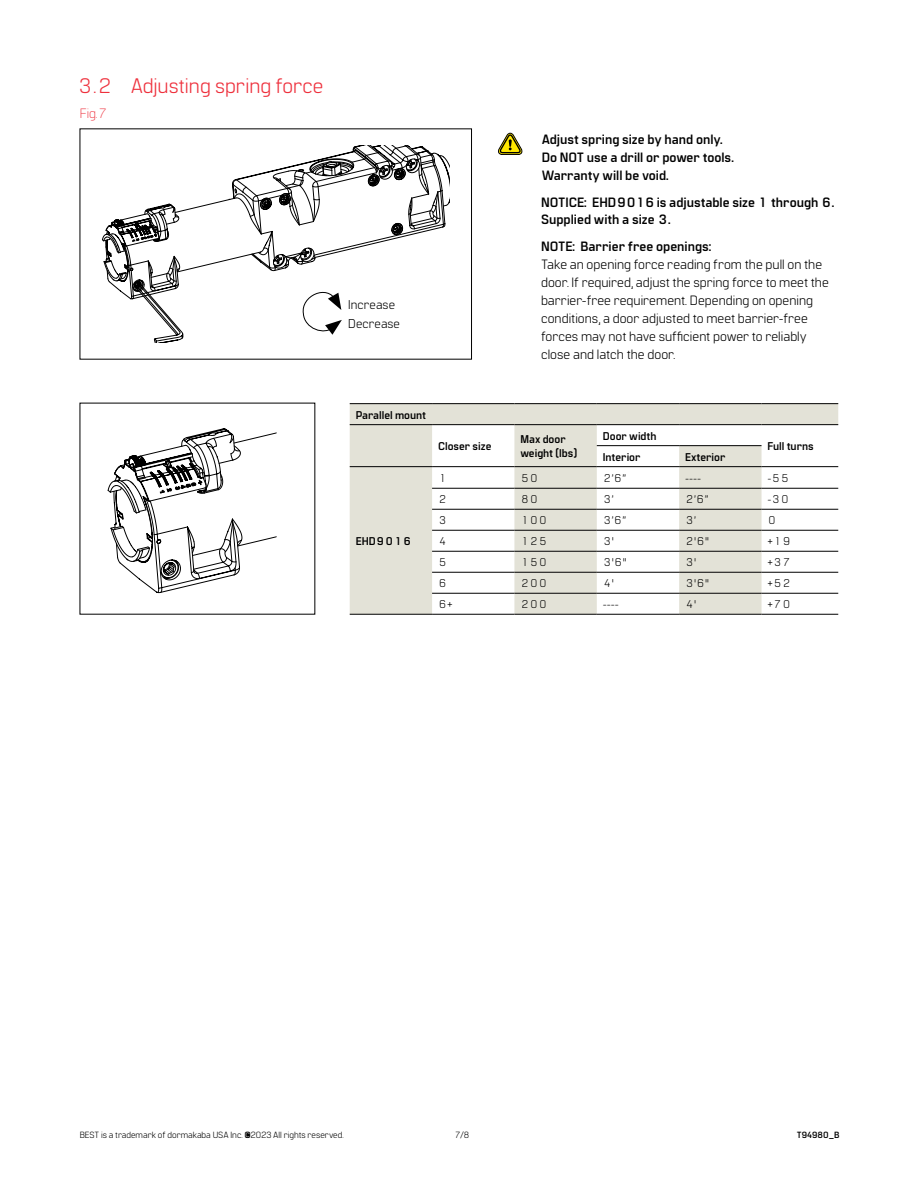
<style>
.page{position:relative;width:918px;height:1188px;background:#fff}
.page>*{position:absolute;margin:0;border:0;box-sizing:border-box;transform-origin:0 0}
.t1{font:21px "Manifold CF";color:#ee303c}
.t2{font:13.5px/18px "Manifold CF";color:#000}
.t3{font:700 13.5px/18px "Manifold CF";color:#000}
.t4{font:300 13.5px "Manifold CF";color:#ee303c}
.t5{font:12.75px/19.4px "Manifold CF";color:#000}
.t6{font:11.25px "Manifold CF";color:#000}
.t7{font:700 11.25px/14.2px "Manifold CF";color:#000}
.t8{font:9px "Manifold CF";color:#000}
.t9{font:700 9px "Manifold CF";color:#000}
</style>
<div class="page">
<svg style="left:350px;top:404px;width:488px;height:210px;fill:#e3e2d7"></svg>
<hr style="left:350px;top:403px;width:82px;height:1px;background:#000">
<hr style="left:432px;top:403px;width:82px;height:1px;background:#000">
<hr style="left:514px;top:403px;width:83px;height:1px;background:#000">
<hr style="left:597px;top:403px;width:82px;height:1px;background:#000">
<hr style="left:679px;top:403px;width:83px;height:1px;background:#000">
<hr style="left:762px;top:403px;width:76px;height:1px;background:#000">
<hr style="left:350px;top:424px;width:82px;height:1px;background:#000">
<hr style="left:432px;top:424px;width:82px;height:1px;background:#000">
<hr style="left:514px;top:424px;width:83px;height:1px;background:#000">
<hr style="left:597px;top:424px;width:82px;height:1px;background:#000">
<hr style="left:679px;top:424px;width:83px;height:1px;background:#000">
<hr style="left:762px;top:424px;width:76px;height:1px;background:#000">
<hr style="left:597px;top:445px;width:82px;height:1px;background:#000">
<hr style="left:679px;top:445px;width:83px;height:1px;background:#000">
<hr style="left:350px;top:466px;width:82px;height:1px;background:#000">
<hr style="left:350px;top:614px;width:82px;height:1px;background:#000">
<hr style="left:432px;top:466px;width:82px;height:1px;background:#000">
<hr style="left:514px;top:466px;width:83px;height:1px;background:#000">
<hr style="left:597px;top:466px;width:82px;height:1px;background:#000">
<hr style="left:679px;top:466px;width:83px;height:1px;background:#000">
<hr style="left:762px;top:466px;width:76px;height:1px;background:#000">
<hr style="left:432px;top:488px;width:82px;height:1px;background:#000">
<hr style="left:514px;top:488px;width:83px;height:1px;background:#000">
<hr style="left:597px;top:488px;width:82px;height:1px;background:#000">
<hr style="left:679px;top:488px;width:83px;height:1px;background:#000">
<hr style="left:762px;top:488px;width:76px;height:1px;background:#000">
<hr style="left:432px;top:509px;width:82px;height:1px;background:#000">
<hr style="left:514px;top:509px;width:83px;height:1px;background:#000">
<hr style="left:597px;top:509px;width:82px;height:1px;background:#000">
<hr style="left:679px;top:509px;width:83px;height:1px;background:#000">
<hr style="left:762px;top:509px;width:76px;height:1px;background:#000">
<hr style="left:432px;top:530px;width:82px;height:1px;background:#000">
<hr style="left:514px;top:530px;width:83px;height:1px;background:#000">
<hr style="left:597px;top:530px;width:82px;height:1px;background:#000">
<hr style="left:679px;top:530px;width:83px;height:1px;background:#000">
<hr style="left:762px;top:530px;width:76px;height:1px;background:#000">
<hr style="left:432px;top:551px;width:82px;height:1px;background:#000">
<hr style="left:514px;top:551px;width:83px;height:1px;background:#000">
<hr style="left:597px;top:551px;width:82px;height:1px;background:#000">
<hr style="left:679px;top:551px;width:83px;height:1px;background:#000">
<hr style="left:762px;top:551px;width:76px;height:1px;background:#000">
<hr style="left:432px;top:572px;width:82px;height:1px;background:#000">
<hr style="left:514px;top:572px;width:83px;height:1px;background:#000">
<hr style="left:597px;top:572px;width:82px;height:1px;background:#000">
<hr style="left:679px;top:572px;width:83px;height:1px;background:#000">
<hr style="left:762px;top:572px;width:76px;height:1px;background:#000">
<hr style="left:432px;top:593px;width:82px;height:1px;background:#000">
<hr style="left:514px;top:593px;width:83px;height:1px;background:#000">
<hr style="left:597px;top:593px;width:82px;height:1px;background:#000">
<hr style="left:679px;top:593px;width:83px;height:1px;background:#000">
<hr style="left:762px;top:593px;width:76px;height:1px;background:#000">
<hr style="left:432px;top:614px;width:82px;height:1px;background:#000">
<hr style="left:514px;top:614px;width:83px;height:1px;background:#000">
<hr style="left:597px;top:614px;width:82px;height:1px;background:#000">
<hr style="left:679px;top:614px;width:83px;height:1px;background:#000">
<hr style="left:762px;top:614px;width:76px;height:1px;background:#000">
<svg style="left:498px;top:133px;width:25px;height:22px"></svg>
<svg style="left:103px;top:146px;width:347px;height:196px"></svg>
<svg style="left:107px;top:428px;width:170px;height:166px"></svg>
<h1 class="t1" style="left:77px;top:74px;width:248px">3.2 Adjusting spring force</h1>
<p class="t4" style="left:80px;top:106px;width:30px">Fig.7</p>
<p class="t5" style="left:348px;top:295px;width:53px">Increase<br>Decrease</p>
<p class="t3" style="left:542px;top:131px;width:194px">Adjust spring size by hand only.<br>Do NOT use a drill or power tools.<br>Warranty will be void.</p>
<p class="t3" style="left:541px;top:194px;width:295px">NOTICE: EHD9016 is adjustable size 1 through 6.<br>Supplied with a size 3.</p>
<p class="t3" style="left:541px;top:238px;width:172px">NOTE: Barrier free openings:</p>
<p class="t2" style="left:541px;top:256px;width:289px">Take an opening force reading from the pull on the door. If required, adjust the spring force to meet the barrier-free requirement. Depending on opening conditions, a door adjusted to meet barrier-free forces may not have sufficient power to reliably close and latch the door.</p>
<p class="t7" style="left:356px;top:408px;width:72px">Parallel mount</p>
<p class="t7" style="left:356px;top:534px;width:58px">EHD9016</p>
<p class="t7" style="left:438px;top:440px;width:55px">Closer size</p>
<p class="t7" style="left:520px;top:433px;width:58px">Max door weight (lbs)</p>
<p class="t7" style="left:603px;top:429px;width:55px">Door width</p>
<p class="t7" style="left:603px;top:450px;width:39px">Interior</p>
<p class="t7" style="left:685px;top:450px;width:42px">Exterior</p>
<p class="t7" style="left:768px;top:440px;width:48px">Full turns</p>
<p class="t6" style="left:438px;top:471px;width:10px">1</p>
<p class="t6" style="left:520px;top:471px;width:19px">50</p>
<p class="t6" style="left:603px;top:471px;width:25px">2’6”</p>
<p class="t6" style="left:685px;top:471px;width:18px">----</p>
<p class="t6" style="left:768px;top:471px;width:24px">-55</p>
<p class="t6" style="left:438px;top:493px;width:10px">2</p>
<p class="t6" style="left:520px;top:493px;width:19px">80</p>
<p class="t6" style="left:603px;top:493px;width:12px">3’</p>
<p class="t6" style="left:685px;top:493px;width:25px">2’6”</p>
<p class="t6" style="left:768px;top:493px;width:24px">-30</p>
<p class="t6" style="left:438px;top:514px;width:10px">3</p>
<p class="t6" style="left:520px;top:514px;width:28px">100</p>
<p class="t6" style="left:603px;top:514px;width:25px">3’6”</p>
<p class="t6" style="left:685px;top:514px;width:12px">3’</p>
<p class="t6" style="left:768px;top:514px;width:10px">0</p>
<p class="t6" style="left:438px;top:535px;width:10px">4</p>
<p class="t6" style="left:520px;top:535px;width:28px">125</p>
<p class="t6" style="left:603px;top:535px;width:13px">3'</p>
<p class="t6" style="left:685px;top:535px;width:25px">2'6"</p>
<p class="t6" style="left:768px;top:535px;width:25px">+19</p>
<p class="t6" style="left:438px;top:556px;width:10px">5</p>
<p class="t6" style="left:520px;top:556px;width:28px">150</p>
<p class="t6" style="left:603px;top:556px;width:25px">3'6"</p>
<p class="t6" style="left:685px;top:556px;width:13px">3'</p>
<p class="t6" style="left:768px;top:556px;width:25px">+37</p>
<p class="t6" style="left:438px;top:577px;width:10px">6</p>
<p class="t6" style="left:520px;top:577px;width:28px">200</p>
<p class="t6" style="left:603px;top:577px;width:13px">4'</p>
<p class="t6" style="left:685px;top:577px;width:25px">3'6"</p>
<p class="t6" style="left:768px;top:577px;width:25px">+52</p>
<p class="t6" style="left:438px;top:598px;width:16px">6+</p>
<p class="t6" style="left:520px;top:598px;width:28px">200</p>
<p class="t6" style="left:603px;top:598px;width:18px">----</p>
<p class="t6" style="left:685px;top:598px;width:13px">4'</p>
<p class="t6" style="left:768px;top:598px;width:25px">+70</p>
<p class="t8" style="left:80px;top:1130px;width:265px">BEST is a trademark of dormakaba USA Inc. ©2023 All rights reserved.</p>
<p class="t8" style="left:455px;top:1130px;width:16px">7/8</p>
<p class="t9" style="left:797px;top:1130px;width:44px">T94980_B</p>
</div>
